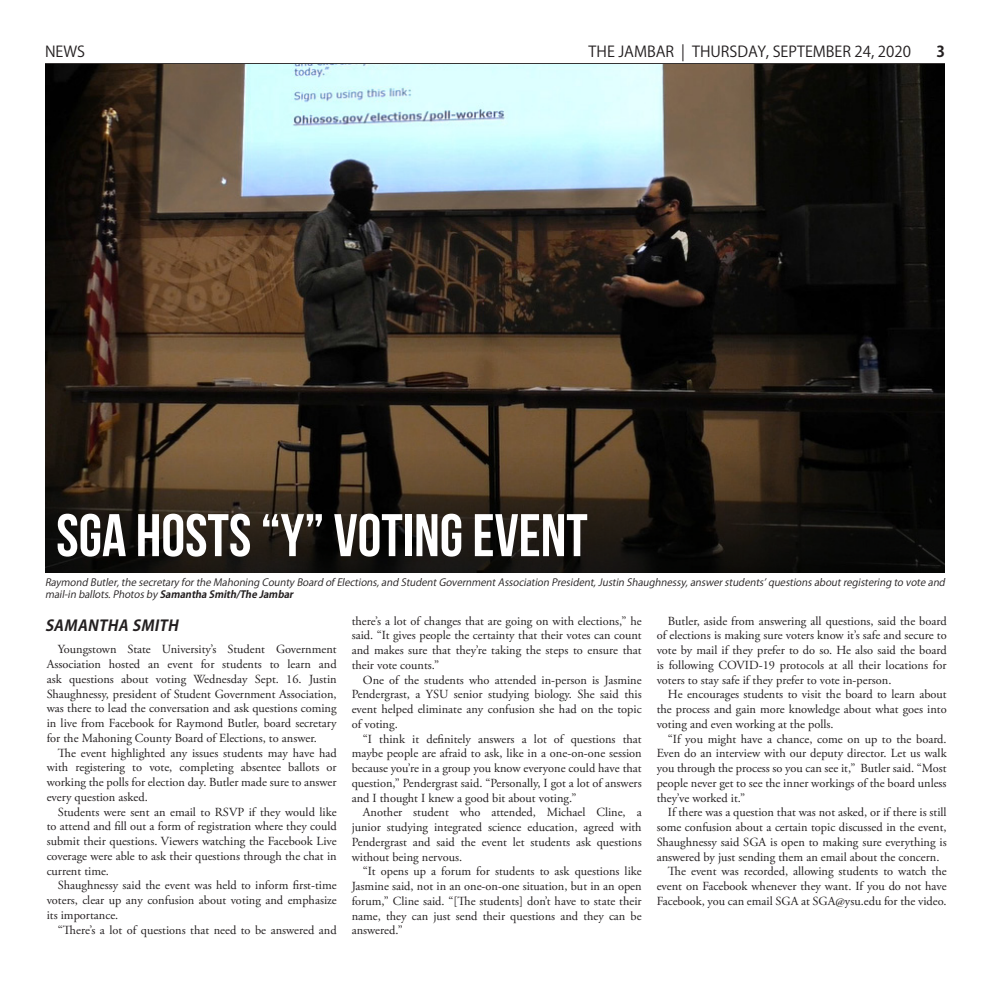
<style>
.page{position:relative;width:990px;height:990px;background:#fff}
.page>*{position:absolute;margin:0;border:0;box-sizing:border-box;transform-origin:0 0}
.t1{font:60px "Bebas Neue";color:#fff}
.t2{font:15px "Koz Go Pr 6 N";color:#231f20}
.t3{font:italic 700 15px "Koz Go Pr 6 N";color:#231f20}
.t4{font:700 15px "Koz Go Pr 6 N";color:#231f20}
.t5{font:12.38px/14.8px "Adobe Garamond Pro";color:#231f20;text-align:justify}
.t6{font:italic 10px/12px "Koz Go Pr 6 N";color:#231f20}
.s1{font-weight:700}
</style>
<div class="page">
<hr style="left:45px;top:63px;width:900px;height:2px;background:#231f20">
<img style="left:45px;top:65px;width:900px;height:383px">
<svg style="left:45px;top:448px;width:900px;height:124px;background:#261e14"></svg>
<p class="t2" style="left:45px;top:43px;width:42px">NEWS</p>
<p class="t2" style="left:589px;top:43px;width:324px">THE JAMBAR | THURSDAY, SEPTEMBER 24, 2020</p>
<p class="t4" style="left:936px;top:43px;width:10px">3</p>
<p class="t1" style="left:56px;top:503px;width:533px">SGA HOSTS “Y” VOTING EVENT</p>
<p class="t6" style="left:45px;top:577px;width:905px">Raymond Butler,thesecretaryfortheMahoning CountyBoard ofElections,and StudentGovernmentAssociation President,Justin Shaughnessy,answerstudents’questionsaboutregistering to voteand mail-in ballots.Photosby<span class="s1">SamanthaSmith/TheJambar</span></p>
<p class="t3" style="left:45px;top:617px;width:140px">SAMANTHA SMITH</p>
<p class="t5" style="left:47px;top:642px;width:292px;text-indent:11px">Youngstown State University’s Student Government Association hosted an event for students to learn and ask questions about voting Wednesday Sept. 16. Justin Shaughnessy, president of Student Government Association, was there to lead the conversation and ask questions coming in live from Facebook for Raymond Butler, board secretary for the Mahoning County Board of Elections, to answer.</p>
<p class="t5" style="left:47px;top:746px;width:292px;text-indent:11px">The event highlighted any issues students may have had with registering to vote, completing absentee ballots or working the polls for election day. Butler made sure to answer every question asked.</p>
<p class="t5" style="left:47px;top:805px;width:292px;text-indent:11px">Students were sent an email to RSVP if they would like to attend and fill out a form of registration where they could submit their questions. Viewers watching the Facebook Live coverage were able to ask their questions through the chat in current time.</p>
<p class="t5" style="left:47px;top:878px;width:292px;text-indent:11px">Shaughnessy said the event was held to inform first-time voters, clear up any confusion about voting and emphasize its importance.</p>
<p class="t5" style="left:58px;top:923px;width:280px">“There’s a lot of questions that need to be answered and</p>
<p class="t5" style="left:352px;top:614px;width:292px">there’s a lot of changes that are going on with elections,” he said. “It gives people the certainty that their votes can count and makes sure that they’re taking the steps to ensure that their vote counts.”</p>
<p class="t5" style="left:352px;top:673px;width:292px;text-indent:11px">One of the students who attended in-person is Jasmine Pendergrast, a YSU senior studying biology. She said this event helped eliminate any confusion she had on the topic of voting.</p>
<p class="t5" style="left:352px;top:732px;width:292px;text-indent:11px">“I think it definitely answers a lot of questions that maybe people are afraid to ask, like in a one-on-one session because you’re in a group you know everyone could have that question,” Pendergrast said. “Personally, I got a lot of answers and I thought I knew a good bit about voting.”</p>
<p class="t5" style="left:352px;top:805px;width:292px;text-indent:11px">Another student who attended, Michael Cline, a junior studying integrated science education, agreed with Pendergrast and said the event let students ask questions without being nervous.</p>
<p class="t5" style="left:352px;top:864px;width:292px;text-indent:11px">“It opens up a forum for students to ask questions like Jasmine said, not in an one-on-one situation, but in an open forum,” Cline said. “[The students] don’t have to state their name, they can just send their questions and they can be answered.”</p>
<p class="t5" style="left:657px;top:614px;width:292px;text-indent:11px">Butler, aside from answering all questions, said the board of elections is making sure voters know it’s safe and secure to vote by mail if they prefer to do so. He also said the board is following COVID-19 protocols at all their locations for voters to stay safe if they prefer to vote in-person.</p>
<p class="t5" style="left:657px;top:687px;width:292px;text-indent:11px">He encourages students to visit the board to learn about the process and gain more knowledge about what goes into voting and even working at the polls.</p>
<p class="t5" style="left:657px;top:732px;width:292px;text-indent:11px">“If you might have a chance, come on up to the board.<br>Even do an interview with our deputy director. Let us walk you through the process so you can see it,” Butler said. “Most people never get to see the inner workings of the board unless they’ve worked it.”</p>
<p class="t5" style="left:657px;top:805px;width:292px;text-indent:11px">If there was a question that was not asked, or if there is still some confusion about a certain topic discussed in the event, Shaughnessy said SGA is open to making sure everything is answered by just sending them an email about the concern.</p>
<p class="t5" style="left:657px;top:864px;width:292px;text-indent:11px">The event was recorded, allowing students to watch the event on Facebook whenever they want. If you do not have Facebook, you can email SGA at SGA@ysu.edu for the video.</p>
</div>
